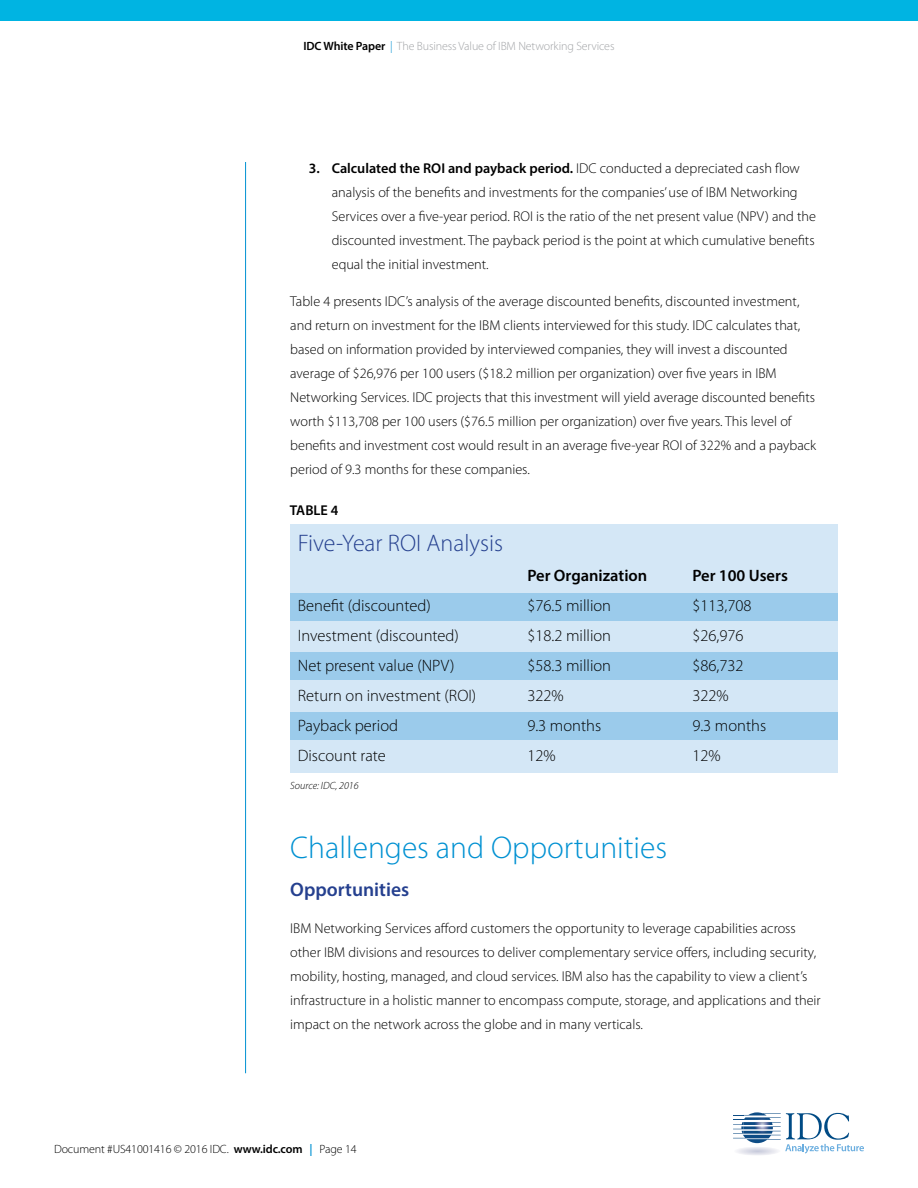
<style>
.page{position:relative;width:918px;height:1188px;background:#fff}
.page>*{position:absolute;margin:0;border:0;box-sizing:border-box;transform-origin:0 0}
.t1{font:300 31.5px "Myriad Pro";color:#0091d2}
.t2{font:300 24px "Myriad Pro";color:#25408f}
.t3{font:600 19.5px "Myriad Pro";color:#25408f}
.t4{font:300 16.5px "Myriad Pro";color:#000}
.t5{font:600 16.5px "Myriad Pro";color:#000}
.t6{font:300 14.25px/24px "Myriad Pro";color:#000}
.t7{font:600 14.25px "Myriad Pro";color:#000}
.t8{font:300 12px "Myriad Pro";letter-spacing:-.01em;color:#a1a3a6}
.t9{font:300 12px "Myriad Pro";letter-spacing:-.01em;color:#000}
.t10{font:italic 300 10.5px "Myriad Pro";color:#000}
.s1{font-weight:600;color:#000}
.s2{color:#0091d2}
.s3{font-weight:600}
.s4{font-weight:600;color:#0091d2}
</style>
<div class="page">
<svg style="left:733px;top:1113px;width:131px;height:42px"></svg>
<hr style="left:245px;top:162px;width:1px;height:911px;background:#0091d2">
<div style="left:0;top:0;width:918px;height:21px;background:#00b4e2"></div>
<div style="left:290px;top:525px;width:548px;height:248px;background:#d4e7f6"></div>
<div style="left:290px;top:593px;width:548px;height:28px;background:#9bcbeb"></div>
<div style="left:290px;top:652px;width:548px;height:28px;background:#9bcbeb"></div>
<div style="left:290px;top:712px;width:548px;height:28px;background:#9bcbeb"></div>
<p class="t8" style="left:304px;top:39px;width:312px"><span class="s1">IDC White Paper</span> <span class="s2">|</span> The Business Value of IBM Networking Services</p>
<p class="t6" style="left:332px;top:156px;width:486px;text-indent:-23px"><span class="s3">3. Calculated the ROI and payback period.</span> IDC conducted a depreciated cash flow analysis of the benefits and investments for the companies’ use of IBM Networking Services over a five-year period. ROI is the ratio of the net present value (NPV) and the discounted investment. The payback period is the point at which cumulative benefits equal the initial investment.</p>
<p class="t6" style="left:290px;top:289px;width:527px">Table 4 presents IDC’s analysis of the average discounted benefits, discounted investment, and return on investment for the IBM clients interviewed for this study. IDC calculates that, based on information provided by interviewed companies, they will invest a discounted average of $26,976 per 100 users ($18.2 million per organization) over five years in IBM Networking Services. IDC projects that this investment will yield average discounted benefits worth $113,708 per 100 users ($76.5 million per organization) over five years. This level of benefits and investment cost would result in an average five-year ROI of 322% and a payback period of 9.3 months for these companies.</p>
<p class="t7" style="left:290px;top:501px;width:50px">TABLE 4</p>
<p class="t2" style="left:298px;top:529px;width:207px">Five-Year ROI Analysis</p>
<p class="t5" style="left:527px;top:565px;width:121px">Per Organization</p>
<p class="t5" style="left:692px;top:565px;width:97px">Per 100 Users</p>
<p class="t4" style="left:298px;top:596px;width:134px">Benefit (discounted)</p>
<p class="t4" style="left:527px;top:596px;width:85px">$76.5 million</p>
<p class="t4" style="left:692px;top:596px;width:61px">$113,708</p>
<p class="t4" style="left:298px;top:626px;width:163px">Investment (discounted)</p>
<p class="t4" style="left:527px;top:626px;width:85px">$18.2 million</p>
<p class="t4" style="left:692px;top:626px;width:53px">$26,976</p>
<p class="t4" style="left:298px;top:656px;width:158px">Net present value (NPV)</p>
<p class="t4" style="left:527px;top:656px;width:85px">$58.3 million</p>
<p class="t4" style="left:692px;top:656px;width:53px">$86,732</p>
<p class="t4" style="left:298px;top:686px;width:180px">Return on investment (ROI)</p>
<p class="t4" style="left:527px;top:686px;width:38px">322%</p>
<p class="t4" style="left:692px;top:686px;width:38px">322%</p>
<p class="t4" style="left:298px;top:716px;width:102px">Payback period</p>
<p class="t4" style="left:527px;top:716px;width:75px">9.3 months</p>
<p class="t4" style="left:692px;top:716px;width:75px">9.3 months</p>
<p class="t4" style="left:298px;top:746px;width:90px">Discount rate</p>
<p class="t4" style="left:527px;top:746px;width:30px">12%</p>
<p class="t4" style="left:692px;top:746px;width:30px">12%</p>
<p class="t10" style="left:290px;top:779px;width:70px">Source: IDC, 2016</p>
<p class="t1" style="left:290px;top:829px;width:378px">Challenges and Opportunities</p>
<p class="t3" style="left:290px;top:877px;width:121px">Opportunities</p>
<p class="t6" style="left:290px;top:916px;width:532px">IBM Networking Services afford customers the opportunity to leverage capabilities across other IBM divisions and resources to deliver complementary service offers, including security, mobility, hosting, managed, and cloud services. IBM also has the capability to view a client’s infrastructure in a holistic manner to encompass compute, storage, and applications and their impact on the network across the globe and in many verticals.</p>
<p class="t9" style="left:54px;top:1141px;width:304px">Document #US41001416 © 2016 IDC. <span class="s3">www.idc.com</span> <span class="s4">|</span> Page 14</p>
</div>
